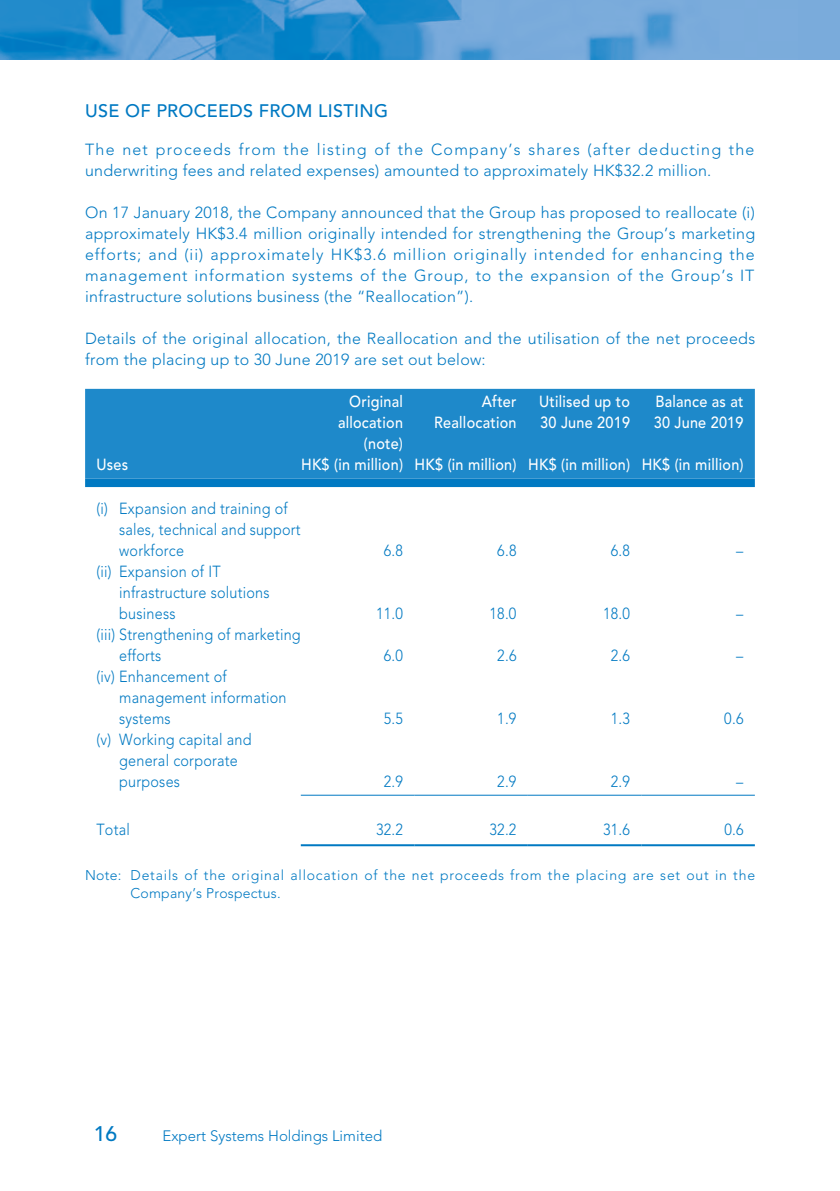
<style>
.page{position:relative;width:840px;height:1191px;background:#fff}
.page>*{position:absolute;margin:0;border:0;box-sizing:border-box;transform-origin:0 0}
.t1{font:500 21px "Avenir LT Std";color:#0079c2}
.t2{font:500 18px "Avenir LT Std";letter-spacing:.015em;color:#0079c2}
.t3{font:300 16px/21px "Avenir LT Std";letter-spacing:.015em;color:#0079c2}
.t4{font:300 16px/21px "Avenir LT Std";letter-spacing:.015em;color:#0079c2;scale:.9 1}
.t5{font:500 16px/21px "Avenir LT Std";letter-spacing:.015em;color:#fff;text-align:right;scale:.9 1}
.t6{font:300 15px "Avenir LT Std";color:#0079c2}
.t7{font:300 14px/18px "Avenir LT Std";letter-spacing:.055em;color:#0079c2}
</style>
<div class="page">
<div style="left:0;top:0;width:838px;height:60px;background:#7aabdb"></div>
<img style="left:0;top:0;width:677px;height:60px">
<div style="left:85px;top:389px;width:669px;height:89px;background:#1e89ca"></div>
<svg style="left:85px;top:478px;width:669px;height:9px"></svg>
<hr style="left:300px;top:794px;width:114px;height:1px;background:#0079c2">
<hr style="left:414px;top:794px;width:113px;height:1px;background:#0079c2">
<hr style="left:527px;top:794px;width:114px;height:1px;background:#0079c2">
<hr style="left:641px;top:794px;width:113px;height:1px;background:#0079c2">
<hr style="left:300px;top:844px;width:114px;height:2px;background:#0079c2">
<hr style="left:414px;top:844px;width:113px;height:2px;background:#0079c2">
<hr style="left:527px;top:844px;width:114px;height:2px;background:#0079c2">
<hr style="left:641px;top:844px;width:113px;height:2px;background:#0079c2">
<p class="t2" style="left:85px;top:100px;width:304px">USE OF PROCEEDS FROM LISTING</p>
<p class="t3" style="left:85px;top:139px;width:670px">The net proceeds from the listing of the Company’s shares (after deducting the underwriting fees and related expenses) amounted to approximately HK$32.2 million.</p>
<p class="t3" style="left:85px;top:202px;width:671px">On 17 January 2018, the Company announced that the Group has proposed to reallocate (i) approximately HK$3.4 million originally intended for strengthening the Group’s marketing efforts; and (ii) approximately HK$3.6 million originally intended for enhancing the management information systems of the Group, to the expansion of the Group’s IT infrastructure solutions business (the “Reallocation”).</p>
<p class="t3" style="left:85px;top:328px;width:671px">Details of the original allocation, the Reallocation and the utilisation of the net proceeds from the placing up to 30 June 2019 are set out below:</p>
<p class="t5" style="left:338px;top:391px;width:74px">Original allocation</p>
<p class="t5" style="left:434px;top:391px;width:93px">After<br>Reallocation</p>
<p class="t5" style="left:538px;top:391px;width:103px;text-align:left">Utilised up to<br>30 June 2019</p>
<p class="t5" style="left:653px;top:391px;width:101px;text-align:left">Balance as at<br>30 June 2019</p>
<p class="t5" style="left:363px;top:433px;width:45px">(note)</p>
<p class="t5" style="left:96px;top:454px;width:37px">Uses</p>
<p class="t5" style="left:301px;top:454px;width:493px">HK$ (in million) HK$ (in million) HK$ (in million) HK$ (in million)</p>
<p class="t4" style="left:119px;top:498px;width:203px;text-indent:-23px">(i) Expansion and training of sales, technical and support workforce</p>
<p class="t4" style="left:383px;top:540px;width:23px">6.8</p>
<p class="t4" style="left:497px;top:540px;width:23px">6.8</p>
<p class="t4" style="left:610px;top:540px;width:23px">6.8</p>
<p class="t4" style="left:735px;top:540px;width:9px">–</p>
<p class="t4" style="left:119px;top:561px;width:169px;text-indent:-23px">(ii) Expansion of IT infrastructure solutions business</p>
<p class="t4" style="left:119px;top:624px;width:203px;text-indent:-23px">(iii) Strengthening of marketing efforts</p>
<p class="t4" style="left:119px;top:666px;width:187px;text-indent:-23px">(iv) Enhancement of management information systems</p>
<p class="t4" style="left:119px;top:729px;width:149px;text-indent:-23px">(v) Working capital and general corporate purposes</p>
<p class="t4" style="left:376px;top:603px;width:31px">11.0</p>
<p class="t4" style="left:489px;top:603px;width:31px">18.0</p>
<p class="t4" style="left:602px;top:603px;width:31px">18.0</p>
<p class="t4" style="left:735px;top:603px;width:9px">–</p>
<p class="t4" style="left:383px;top:645px;width:23px">6.0</p>
<p class="t4" style="left:497px;top:645px;width:23px">2.6</p>
<p class="t4" style="left:610px;top:645px;width:23px">2.6</p>
<p class="t4" style="left:735px;top:645px;width:9px">–</p>
<p class="t4" style="left:383px;top:708px;width:23px">5.5</p>
<p class="t4" style="left:497px;top:708px;width:23px">1.9</p>
<p class="t4" style="left:610px;top:708px;width:23px">1.3</p>
<p class="t4" style="left:723px;top:708px;width:23px">0.6</p>
<p class="t4" style="left:383px;top:771px;width:23px">2.9</p>
<p class="t4" style="left:497px;top:771px;width:23px">2.9</p>
<p class="t4" style="left:610px;top:771px;width:23px">2.9</p>
<p class="t4" style="left:735px;top:771px;width:9px">–</p>
<p class="t4" style="left:96px;top:819px;width:39px">Total</p>
<p class="t4" style="left:376px;top:819px;width:31px">32.2</p>
<p class="t4" style="left:489px;top:819px;width:31px">32.2</p>
<p class="t4" style="left:602px;top:819px;width:31px">31.6</p>
<p class="t4" style="left:723px;top:819px;width:23px">0.6</p>
<p class="t7" style="left:130px;top:866px;width:625px;text-indent:-45px">Note: Details of the original allocation of the net proceeds from the placing are set out in the<br>Company’s Prospectus.</p>
<h1 class="t1" style="left:94px;top:1121px;width:25px">16</h1>
<p class="t6" style="left:162px;top:1126px;width:221px">Expert Systems Holdings Limited</p>
</div>
